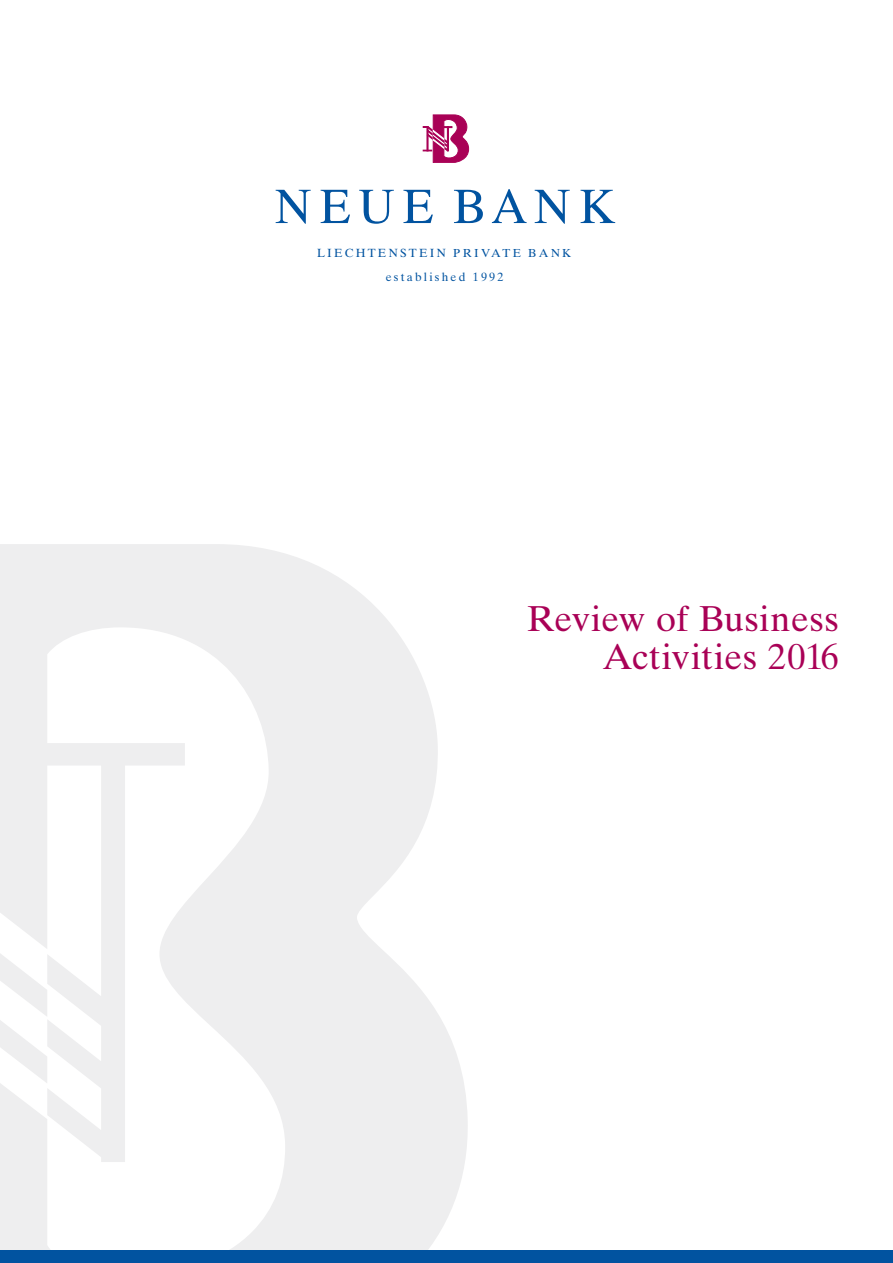
<style>
.page{position:relative;width:893px;height:1263px;background:#fff}
.page>*{position:absolute;margin:0;border:0;box-sizing:border-box;transform-origin:0 0}
.Haupttitel{font:36px "Times Ten";letter-spacing:.01em;color:#a90156}
.t1{font:12px "Times Ten";letter-spacing:.185em;color:#0153a0}
.t2{font:11.85px "Times Ten";letter-spacing:.19em;color:#0153a0}
.s1{font-size:11.55px}
</style>
<div class="page">
<svg style="left:0;top:544px;width:468px;height:706px;fill:#eeeeef"></svg>
<div style="left:0;top:1250px;width:893px;height:13px;background:#0153a0"></div>
<svg style="left:423px;top:115px;width:46px;height:48px"></svg>
<svg style="left:276px;top:190px;width:35px;height:34px"></svg>
<svg style="left:321px;top:190px;width:29px;height:33px"></svg>
<svg style="left:359px;top:190px;width:35px;height:34px"></svg>
<svg style="left:403px;top:190px;width:30px;height:33px"></svg>
<svg style="left:454px;top:190px;width:29px;height:33px"></svg>
<svg style="left:492px;top:189px;width:35px;height:34px"></svg>
<svg style="left:535px;top:190px;width:35px;height:34px"></svg>
<svg style="left:581px;top:190px;width:34px;height:33px"></svg>
<p class="t2" style="left:317px;top:246px;width:256px">LIECHTENSTEIN <span class="s1">PRIVATE BANK</span></p>
<p class="t1" style="left:386px;top:269px;width:119px">established 1992</p>
<p class="Haupttitel" style="left:527px;top:598px;width:313px">Review of Business</p>
<p class="Haupttitel" style="left:602px;top:635px;width:238px">Activities 2016</p>
</div>
